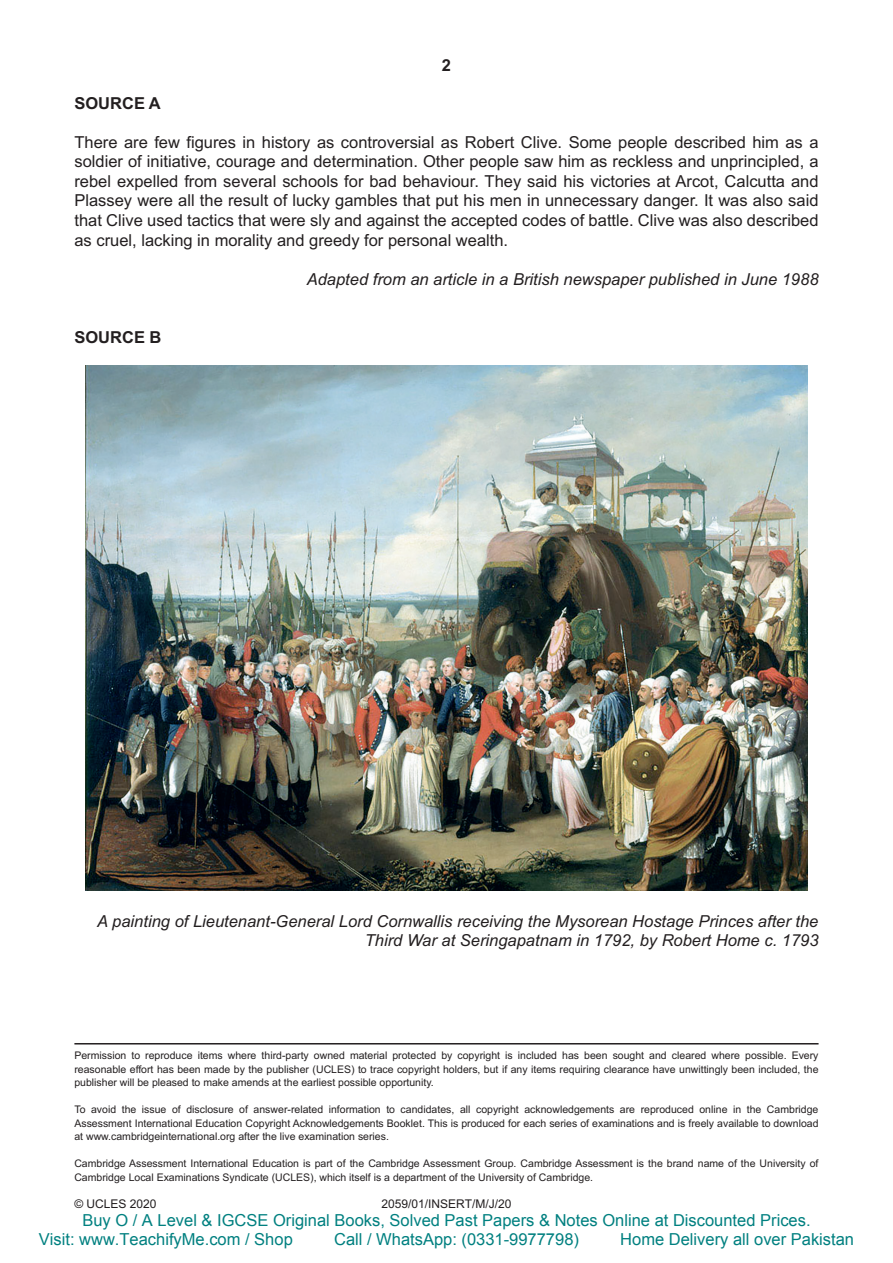
<style>
.page{position:relative;width:893px;height:1263px;background:#fff}
.page>*{position:absolute;margin:0;border:0;box-sizing:border-box;transform-origin:0 0}
.t1{font:16.5px/19.5px "Arial";color:#231f20;text-align:justify}
.t2{font:italic 16.5px/19.5px "Arial";color:#231f20;text-align:right}
.t3{font:16.5px/19.8px "Arial";color:#008080}
.t4{font:700 16.5px "Arial";color:#231f20}
.t5{font:12px "Arial";color:#231f20}
.t6{font:10.5px/13.5px "Arial";color:#231f20;text-align:justify}
</style>
<div class="page">
<hr style="left:74px;top:1043px;width:745px;height:1px;background:#231f20">
<img style="left:85px;top:366px;width:723px;height:525px">
<h1 class="t4" style="left:442px;top:53px;width:11px">2</h1>
<h1 class="t4" style="left:74px;top:92px;width:88px">SOURCE A</h1>
<p class="t1" style="left:74px;top:132px;width:746px">There are few figures in history as controversial as Robert Clive. Some people described him as a soldier of initiative, courage and determination. Other people saw him as reckless and unprincipled, a rebel expelled from several schools for bad behaviour. They said his victories at Arcot, Calcutta and Plassey were all the result of lucky gambles that put his men in unnecessary danger. It was also said that Clive used tactics that were sly and against the accepted codes of battle. Clive was also described as cruel, lacking in morality and greedy for personal wealth.</p>
<h1 class="t2" style="left:307px;top:269px;width:513px">Adapted from an article in a British newspaper published in June 1988</h1>
<h1 class="t4" style="left:74px;top:326px;width:89px">SOURCE B</h1>
<h1 class="t2" style="left:97px;top:911px;width:723px">A painting of Lieutenant-General Lord Cornwallis receiving the Mysorean Hostage Princes after the<br>Third War at Seringapatnam in 1792, by Robert Home c. 1793</h1>
<p class="t6" style="left:74px;top:1049px;width:746px">Permission to reproduce items where third-party owned material protected by copyright is included has been sought and cleared where possible. Every reasonable effort has been made by the publisher (UCLES) to trace copyright holders, but if any items requiring clearance have unwittingly been included, the publisher will be pleased to make amends at the earliest possible opportunity.</p>
<p class="t6" style="left:74px;top:1103px;width:746px">To avoid the issue of disclosure of answer-related information to candidates, all copyright acknowledgements are reproduced online in the Cambridge Assessment International Education Copyright Acknowledgements Booklet. This is produced for each series of examinations and is freely available to download at www.cambridgeinternational.org after the live examination series.</p>
<p class="t6" style="left:74px;top:1157px;width:746px">Cambridge Assessment International Education is part of the Cambridge Assessment Group. Cambridge Assessment is the brand name of the University of<br>Cambridge Local Examinations Syndicate (UCLES), which itself is a department of the University of Cambridge.</p>
<p class="t5" style="left:74px;top:1195px;width:84px">© UCLES 2020</p>
<p class="t5" style="left:382px;top:1195px;width:131px">2059/01/INSERT/M/J/20</p>
<h1 class="t3" style="left:39px;top:1210px;width:773px;text-indent:44px">Buy O / A Level &amp; IGCSE Original Books, Solved Past Papers &amp; Notes Online at Discounted Prices.<br>Visit: www.TeachifyMe.com / Shop</h1>
<h1 class="t3" style="left:334px;top:1229px;width:246px">Call / WhatsApp: (0331-9977798)</h1>
<h1 class="t3" style="left:620px;top:1229px;width:235px">Home Delivery all over Pakistan</h1>
</div>
